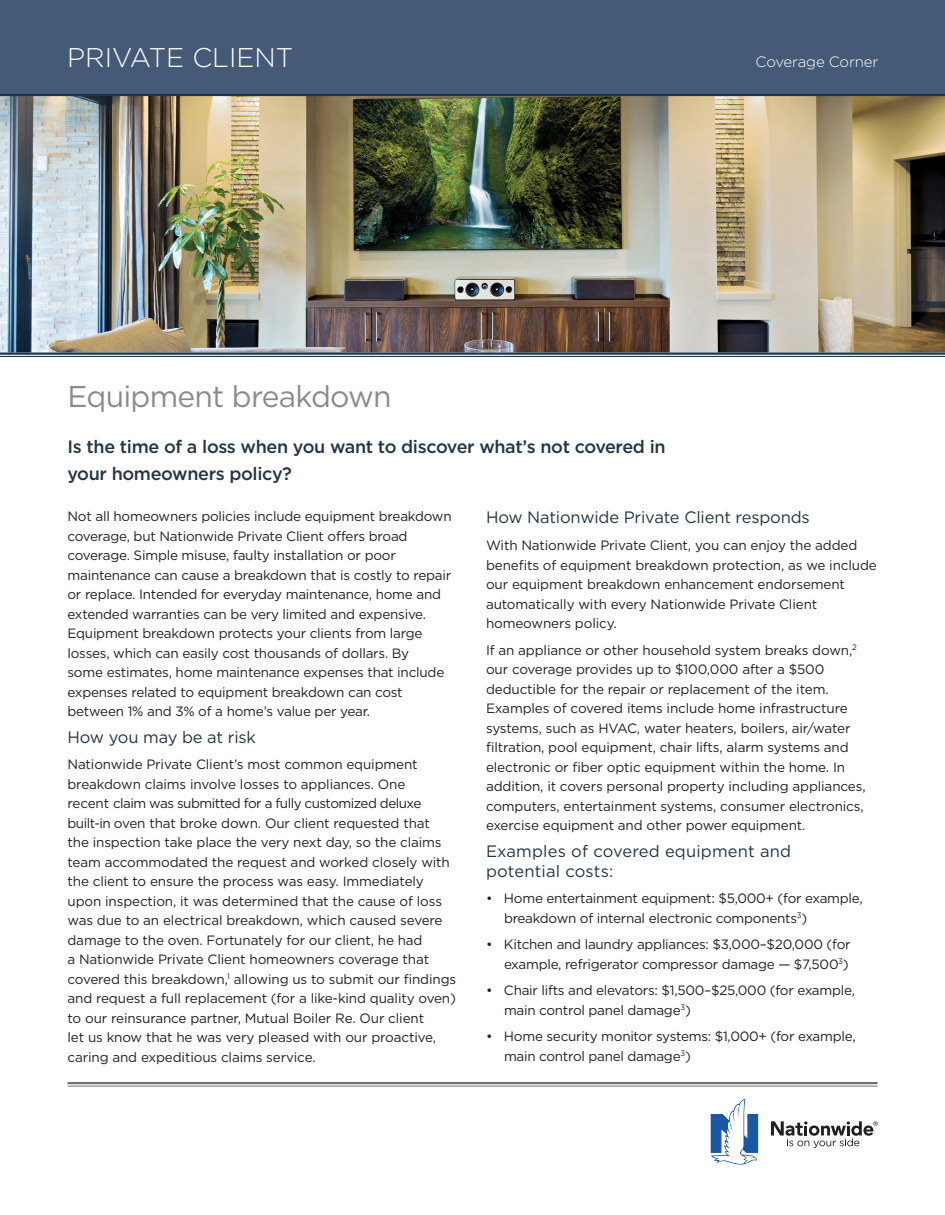
<style>
.page{position:relative;width:945px;height:1215px;background:#fff}
.page>*{position:absolute;margin:0;border:0;box-sizing:border-box;transform-origin:0 0}
.Head{font:30px "Gotham";letter-spacing:-.025em;color:#8b8a8e}
.t1{font:300 27px "Gotham";color:#fff}
.sub_head{font:500 18px/27px "Gotham";letter-spacing:-.02em;color:#233645}
.sub_head-2{font:16.5px "Gotham";letter-spacing:-.01em;color:#233645}
.sub_head-3{font:16.5px/19.8px "Gotham";letter-spacing:.01em;color:#233645}
.t2{font:300 15px "Gotham";letter-spacing:-.01em;color:#fff}
.body{font:13.5px/19.5px "Gotham";letter-spacing:-.01em;color:#231f20}
.Bullet{font:13.5px/19.5px "Gotham";letter-spacing:-.02em;color:#231f20}
</style>
<div class="page">
<svg style="left:711px;top:1099px;width:47px;height:66px"></svg>
<svg style="left:771px;top:1121px;width:107px;height:27px"></svg>
<img style="left:0;top:96px;width:945px;height:257px">
<hr style="left:0;top:353px;width:945px;height:4px;background:#e3e5e7">
<hr style="left:0;top:353px;width:945px;height:2px;background:#233645">
<hr style="left:0;top:356px;width:945px;height:1px;background:#233645">
<div style="left:0;top:0;width:945px;height:95px;background:#445a76"></div>
<hr style="left:0;top:94px;width:945px;height:2px;background:#233645">
<hr style="left:68px;top:1082px;width:810px;height:2px;background:#717074">
<hr style="left:68px;top:1086px;width:810px;height:1px;background:#717074">
<p class="t1" style="left:67px;top:41px;width:228px">PRIVATE CLIENT</p>
<p class="t2" style="left:755px;top:52px;width:125px">Coverage Corner</p>
<p class="Head" style="left:68px;top:378px;width:326px">Equipment breakdown</p>
<p class="sub_head" style="left:68px;top:433px;width:600px">Is the time of a loss when you want to discover what’s not covered in your homeowners policy?</p>
<p class="body" style="left:68px;top:506px;width:386px">Not all homeowners policies include equipment breakdown coverage, but Nationwide Private Client offers broad coverage. Simple misuse, faulty installation or poor maintenance can cause a breakdown that is costly to repair or replace. Intended for everyday maintenance, home and extended warranties can be very limited and expensive.<br>Equipment breakdown protects your clients from large losses, which can easily cost thousands of dollars. By<br>some estimates, home maintenance expenses that include expenses related to equipment breakdown can cost between 1% and 3% of a home’s value per year.</p>
<p class="sub_head-2" style="left:68px;top:727px;width:190px">How you may be at risk</p>
<p class="body" style="left:68px;top:755px;width:390px">Nationwide Private Client’s most common equipment breakdown claims involve losses to appliances. One<br>recent claim was submitted for a fully customized deluxe built-in oven that broke down. Our client requested that<br>the inspection take place the very next day, so the claims team accommodated the request and worked closely with the client to ensure the process was easy. Immediately upon inspection, it was determined that the cause of loss was due to an electrical breakdown, which caused severe damage to the oven. Fortunately for our client, he had<br>a Nationwide Private Client homeowners coverage that covered this breakdown,<sup>1</sup> allowing us to submit our findings and request a full replacement (for a like-kind quality oven) to our reinsurance partner, Mutual Boiler Re. Our client<br>let us know that he was very pleased with our proactive, caring and expeditious claims service.</p>
<p class="sub_head-2" style="left:486px;top:507px;width:325px">How Nationwide Private Client responds</p>
<p class="body" style="left:486px;top:535px;width:392px">With Nationwide Private Client, you can enjoy the added benefits of equipment breakdown protection, as we include our equipment breakdown enhancement endorsement automatically with every Nationwide Private Client homeowners policy.</p>
<p class="body" style="left:486px;top:640px;width:381px">If an appliance or other household system breaks down,<sup>2 </sup>our coverage provides up to $100,000 after a $500 deductible for the repair or replacement of the item.<br>Examples of covered items include home infrastructure systems, such as HVAC, water heaters, boilers, air/water filtration, pool equipment, chair lifts, alarm systems and electronic or fiber optic equipment within the home. In addition, it covers personal property including appliances, computers, entertainment systems, consumer electronics, exercise equipment and other power equipment.</p>
<p class="sub_head-3" style="left:486px;top:841px;width:307px">Examples of covered equipment and potential costs:</p>
<p class="Bullet" style="left:504px;top:888px;width:360px;text-indent:-18px">• Home entertainment equipment: $5,000+ (for example, breakdown of internal electronic components<sup>3</sup>)</p>
<p class="Bullet" style="left:486px;top:934px;width:366px;text-align:right">• Kitchen and laundry appliances: $3,000–$20,000 (for example, refrigerator compressor damage — $7,500<sup>3</sup>)</p>
<p class="Bullet" style="left:504px;top:980px;width:352px;text-indent:-18px">• Chair lifts and elevators: $1,500–$25,000 (for example, main control panel damage<sup>3</sup>)</p>
<p class="Bullet" style="left:504px;top:1026px;width:353px;text-indent:-18px">• Home security monitor systems: $1,000+ (for example, main control panel damage<sup>3</sup>)</p>
</div>
